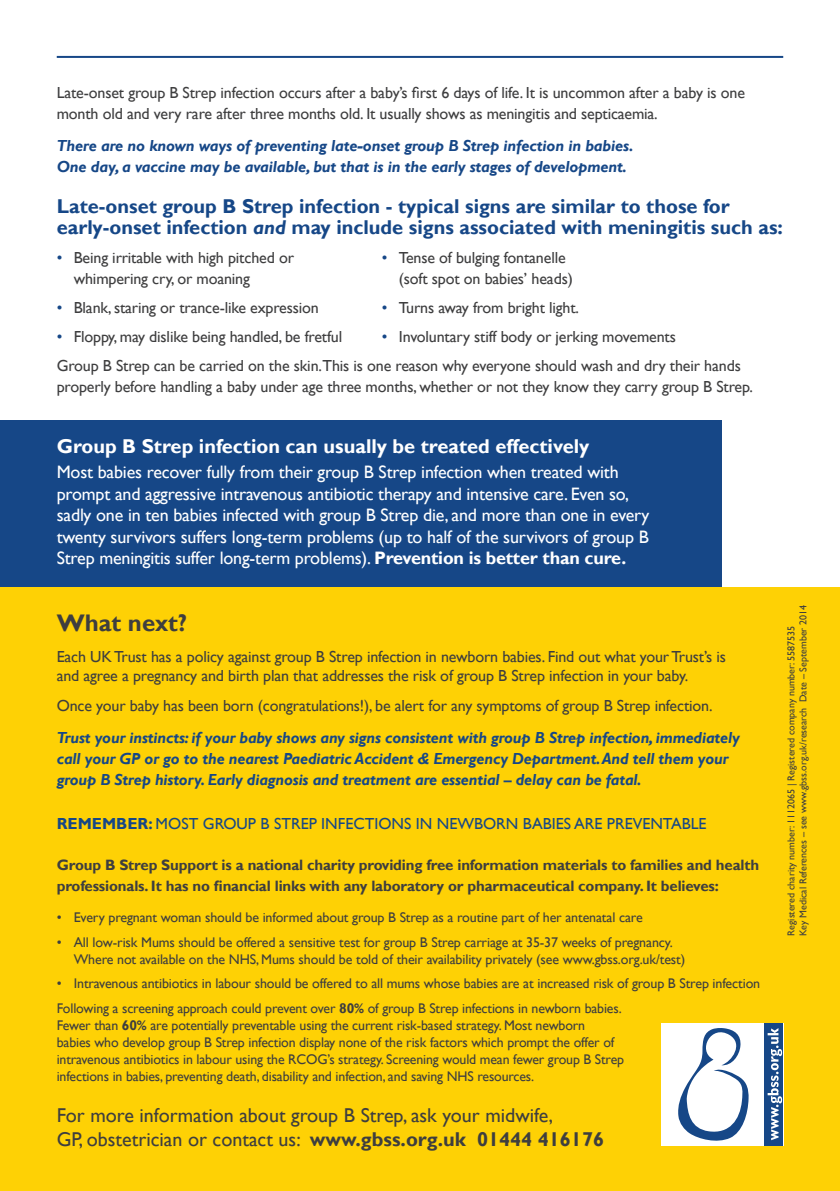
<style>
.page{position:relative;width:840px;height:1191px;background:#fff}
.page>*{position:absolute;margin:0;border:0;box-sizing:border-box;transform-origin:0 0}
.t1{font:700 24px "Gill Sans";color:#3e3e3f}
.t2{font:700 20px/20.8px "Gill Sans";color:#164787}
.t3{font:20px/24px "Gill Sans";color:#3e3e3f}
.t4{font:700 20px "Gill Sans";color:#fff}
.t5{font:18px/21.6px "Gill Sans";letter-spacing:-.01em;color:#fff}
.t6{font:16px/20.8px "Gill Sans";letter-spacing:-.01em;color:#3e3e3f}
.t7{font:italic 700 16px/20.8px "Gill Sans";letter-spacing:-.01em;color:#164787}
.t8{font:16px "Gill Sans";color:#164787}
.t9{font:700 15px/20.8px "Gill Sans";letter-spacing:-.01em;color:#3e3e3f}
.t10{font:14px/16.8px "Gill Sans";letter-spacing:-.01em;color:#3e3e3f}
.t11{font:10px/12px "Gill Sans";color:#3e3e3f}
.s1{font-style:italic}
.s2{color:#164787}
.s3{font-weight:700}
</style>
<div class="page">
<div style="left:0;top:552px;width:839px;height:639px;background:#fed105"></div>
<hr style="left:57px;top:56px;width:725px;height:2px;background:#164787">
<div style="left:660px;top:1023px;width:122px;height:122px;background:#fff"></div>
<div style="left:764px;top:1023px;width:18px;height:122px;background:#164787"></div>
<svg style="left:767px;top:1028px;width:14px;height:112px"></svg>
<svg style="left:678px;top:1028px;width:70px;height:113px"></svg>
<div style="left:0;top:420px;width:721px;height:167px;background:#164787"></div>
<div style="left:721px;top:420px;width:118px;height:167px;background:#fff"></div>
<p class="t6" style="left:57px;top:83px;width:689px">Late-onset group B Strep infection occurs after a baby’s first 6 days of life. It is uncommon after a baby is one month old and very rare after three months old. It usually shows as meningitis and septicaemia.</p>
<p class="t7" style="left:57px;top:136px;width:578px">There are no known ways of preventing late-onset group B Strep infection in babies.<br>One day, a vaccine may be available, but that is in the early stages of development.</p>
<p class="t2" style="left:57px;top:196px;width:727px">Late-onset group B Strep infection - typical signs are similar to those for early-onset infection <span class="s1">and</span> may include signs associated with meningitis such as:</p>
<p class="t6" style="left:74px;top:248px;width:222px;text-indent:-17px"><span class="s2">•</span> Being irritable with high pitched or whimpering cry, or moaning</p>
<p class="t6" style="left:57px;top:297px;width:263px"><span class="s2">•</span> Blank, staring or trance-like expression</p>
<p class="t6" style="left:57px;top:326px;width:287px"><span class="s2">•</span> Floppy, may dislike being handled, be fretful</p>
<p class="t6" style="left:398px;top:248px;width:175px;text-indent:-17px"><span class="s2">•</span> Tense of bulging fontanelle (soft spot on babies’ heads)</p>
<p class="t6" style="left:381px;top:297px;width:198px"><span class="s2">•</span> Turns away from bright light.</p>
<p class="t6" style="left:381px;top:326px;width:295px"><span class="s2">•</span> Involuntary stiff body or jerking movements</p>
<p class="t6" style="left:57px;top:356px;width:697px">Group B Strep can be carried on the skin.This is one reason why everyone should wash and dry their hands properly before handling a baby under age three months, whether or not they know they carry group B Strep.</p>
<p class="t4" style="left:57px;top:434px;width:533px">Group B Strep infection can usually be treated effectively</p>
<p class="t5" style="left:57px;top:461px;width:594px">Most babies recover fully from their group B Strep infection when treated with prompt and aggressive intravenous antibiotic therapy and intensive care. Even so, sadly one in ten babies infected with group B Strep die, and more than one in every twenty survivors suffers long-term problems (up to half of the survivors of group B Strep meningitis suffer long-term problems). <span class="s3">Prevention is better than cure.</span></p>
<h1 class="t1" style="left:57px;top:608px;width:132px">What next?</h1>
<p class="t6" style="left:57px;top:647px;width:670px;line-height:19.2px">Each UK Trust has a policy against group B Strep infection in newborn babies. Find out what your Trust’s is and agree a pregnancy and birth plan that addresses the risk of group B Strep infection in your baby.</p>
<p class="t6" style="left:57px;top:696px;width:657px">Once your baby has been born (congratulations!), be alert for any symptoms of group B Strep infection.</p>
<p class="t7" style="left:57px;top:728px;width:684px">Trust your instincts: if your baby shows any signs consistent with group B Strep infection, immediately call your GP or go to the nearest Paediatric Accident &amp; Emergency Department. And tell them your group B Strep history. Early diagnosis and treatment are essential – delay can be fatal.</p>
<p class="t8" style="left:57px;top:814px;width:651px"><span class="s3">REMEMBER:</span> MOST GROUP B STREP INFECTIONS IN NEWBORN BABIES ARE PREVENTABLE</p>
<p class="t9" style="left:57px;top:855px;width:703px">Group B Strep Support is a national charity providing free information materials to families and health professionals. It has no financial links with any laboratory or pharmaceutical company. It believes:</p>
<p class="t10" style="left:57px;top:909px;width:587px">• Every pregnant woman should be informed about group B Strep as a routine part of her antenatal care</p>
<p class="t10" style="left:74px;top:934px;width:612px;text-indent:-17px">• All low-risk Mums should be offered a sensitive test for group B Strep carriage at 35-37 weeks of pregnancy.<br>Where not available on the NHS, Mums should be told of their availability privately (see www.gbss.org.uk/test)</p>
<p class="t10" style="left:57px;top:971px;width:704px;line-height:25px">• Intravenous antibiotics in labour should be offered to all mums whose babies are at increased risk of group B Strep infection<br>Following a screening approach could prevent over <span class="s3">80%</span> of group B Strep infections in newborn babies.</p>
<p class="t10" style="left:57px;top:1017px;width:568px">Fewer than <span class="s3">60%</span> are potentially preventable using the current risk-based strategy. Most newborn<br>babies who develop group B Strep infection display none of the risk factors which prompt the offer of intravenous antibiotics in labour using the RCOG’s strategy. Screening would mean fewer group B Strep infections in babies, preventing death, disability and infection, and saving NHS resources.</p>
<p class="t3" style="left:57px;top:1103px;width:548px">For more information about group B Strep, ask your midwife,<br>GP, obstetrician or contact us: <span class="s3">www.gbss.org.uk 01444 416176</span></p>
<p class="t11" style="left:784px;top:935px;width:332px;rotate:-90deg">Registered charity number: 1112065 | Registered company number: 5587535<br>Key Medical References – see www.gbss.org.uk/research Date – September 2014</p>
</div>
